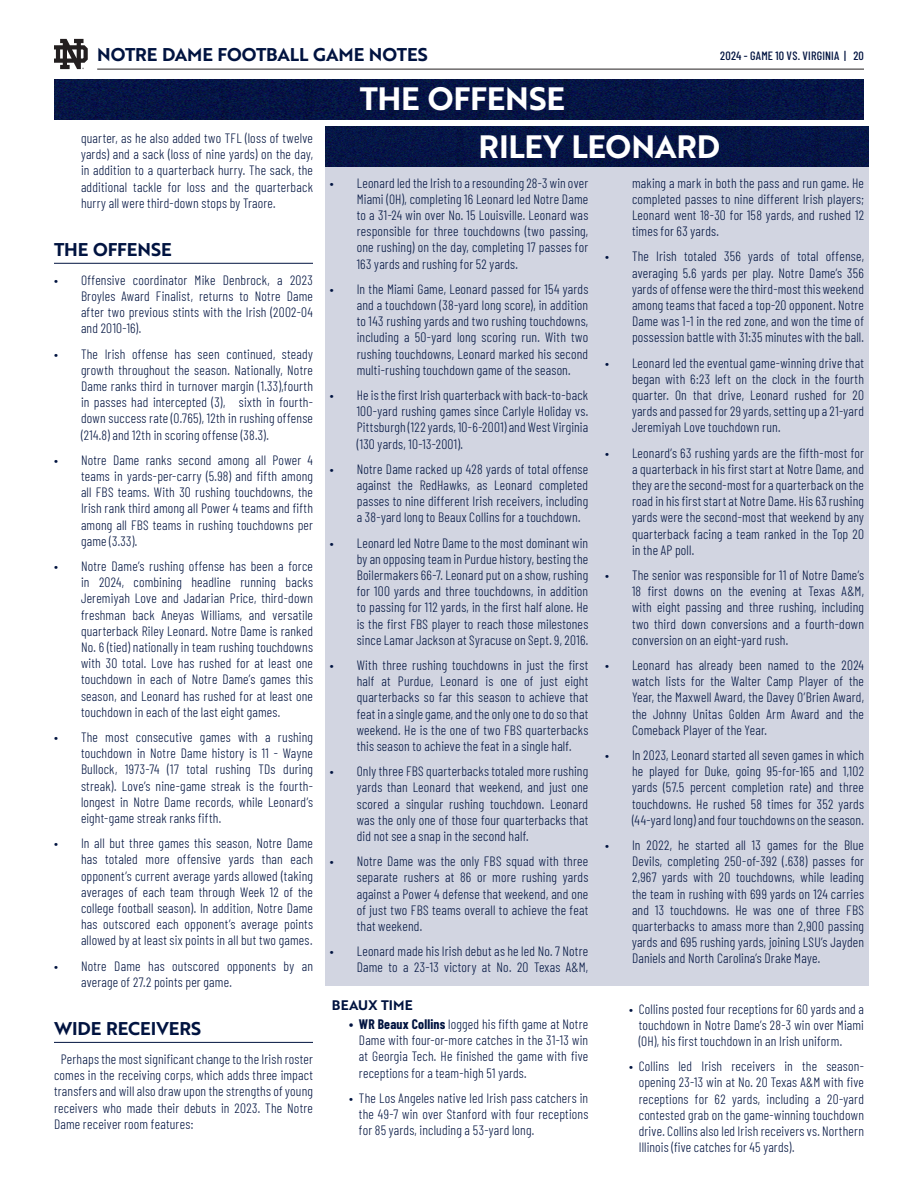
<style>
.page{position:relative;width:918px;height:1188px;background:#fff}
.page>*{position:absolute;margin:0;border:0;box-sizing:border-box;transform-origin:0 0}
.Paragraph{font:31.5px "Brother 1816 Bold";letter-spacing:-.005em;color:#fff}
.H2_-_Item_Group_Header{font:18px "Brother 1816 Bold";letter-spacing:-.005em;color:#001340}
.Paragraph-2{font:300 13.5px/16.2px "Barlow Condensed";letter-spacing:.015em;color:#001340;text-align:justify}
.Paragraph-3{font:13.5px "Brother 1816 Bold";letter-spacing:.005em;color:#001340}
.t1{font:500 12px "Barlow Condensed";letter-spacing:.02em;color:#001340}
.s1{font-weight:700}
</style>
<div class="page">
<svg style="left:54px;top:39px;width:34px;height:30px"></svg>
<hr style="left:97px;top:69px;width:767px;height:1px;background:#231f20">
<img style="left:54px;top:80px;width:810px;height:39px">
<hr style="left:54px;top:263px;width:259px;height:1px;background:#001340">
<hr style="left:54px;top:1042px;width:259px;height:1px;background:#001340">
<div style="left:325px;top:126px;width:543px;height:860px;background:#d2d5e1"></div>
<img style="left:325px;top:127px;width:543px;height:39px">
<h2 class="H2_-_Item_Group_Header" style="left:97px;top:40px;width:332px">NOTRE DAME FOOTBALL GAME NOTES</h2>
<p class="t1" style="left:720px;top:47px;width:145px">2024 - GAME 10 VS. VIRGINIA | 20</p>
<p class="Paragraph" style="left:360px;top:74px;width:207px">THE OFFENSE</p>
<p class="Paragraph-2" style="left:81px;top:129px;width:234px">quarter, as he also added two TFL (loss of twelve yards) and a sack (loss of nine yards) on the day, in addition to a quarterback hurry. The sack, the additional tackle for loss and the quarterback hurry all were third-down stops by Traore.</p>
<p class="H2_-_Item_Group_Header" style="left:54px;top:236px;width:119px">THE OFFENSE</p>
<p class="Paragraph-2" style="left:81px;top:271px;width:234px;text-indent:-27px">• Offensive coordinator Mike Denbrock, a 2023<br>Broyles Award Finalist, returns to Notre Dame after two previous stints with the Irish (2002-04 and 2010-16).</p>
<p class="Paragraph-2" style="left:81px;top:345px;width:234px;text-indent:-27px">• The Irish offense has seen continued, steady growth throughout the season. Nationally, Notre Dame ranks third in turnover margin (1.33),fourth in passes had intercepted (3), sixth in fourth&shy;down success rate (0.765), 12th in rushing offense (214.8) and 12th in scoring offense (38.3).</p>
<p class="Paragraph-2" style="left:81px;top:451px;width:234px;text-indent:-27px">• Notre Dame ranks second among all Power 4 teams in yards-per-carry (5.98) and fifth among all FBS teams. With 30 rushing touchdowns, the Irish rank third among all Power 4 teams and fifth among all FBS teams in rushing touchdowns per game (3.33).</p>
<p class="Paragraph-2" style="left:81px;top:557px;width:234px;text-indent:-27px">• Notre Dame’s rushing offense has been a force in 2024, combining headline running backs Jeremiyah Love and Jadarian Price, third-down freshman back Aneyas Williams, and versatile quarterback Riley Leonard. Notre Dame is ranked No. 6 (tied) nationally in team rushing touchdowns with 30 total. Love has rushed for at least one touchdown in each of Notre Dame’s games this season, and Leonard has rushed for at least one touchdown in each of the last eight games.</p>
<p class="Paragraph-2" style="left:81px;top:728px;width:234px;text-indent:-27px">• The most consecutive games with a rushing touchdown in Notre Dame history is 11 - Wayne Bullock, 1973-74 (17 total rushing TDs during streak). Love’s nine-game streak is the fourth&shy;longest in Notre Dame records, while Leonard’s eight-game streak ranks fifth.</p>
<p class="Paragraph-2" style="left:81px;top:834px;width:234px;text-indent:-27px">• In all but three games this season, Notre Dame has totaled more offensive yards than each opponent’s current average yards allowed (taking averages of each team through Week 12 of the college football season). In addition, Notre Dame has outscored each opponent’s average points allowed by at least six points in all but two games.</p>
<p class="Paragraph-2" style="left:81px;top:957px;width:234px;text-indent:-27px">• Notre Dame has outscored opponents by an average of 27.2 points per game.</p>
<p class="H2_-_Item_Group_Header" style="left:54px;top:1015px;width:149px">WIDE RECEIVERS</p>
<p class="Paragraph-2" style="left:54px;top:1050px;width:261px;text-indent:7px">Perhaps the most significant change to the Irish roster comes in the receiving corps, which adds three impact transfers and will also draw upon the strengths of young receivers who made their debuts in 2023. The Notre Dame receiver room features:</p>
<p class="Paragraph" style="left:479px;top:123px;width:243px">RILEY LEONARD</p>
<p class="Paragraph-2" style="left:357px;top:174px;width:233px;text-indent:-27px">• Leonard led the Irish to a resounding 28-3 win over Miami (OH), completing 16 Leonard led Notre Dame to a 31-24 win over No. 15 Louisville. Leonard was responsible for three touchdowns (two passing, one rushing) on the day, completing 17 passes for 163 yards and rushing for 52 yards.</p>
<p class="Paragraph-2" style="left:357px;top:280px;width:233px;text-indent:-27px">• In the Miami Game, Leonard passed for 154 yards and a touchdown (38-yard long score), in addition to 143 rushing yards and two rushing touchdowns, including a 50-yard long scoring run. With two rushing touchdowns, Leonard marked his second multi-rushing touchdown game of the season.</p>
<p class="Paragraph-2" style="left:357px;top:386px;width:233px;text-indent:-27px">• He is the first Irish quarterback with back-to-back 100-yard rushing games since Carlyle Holiday vs.<br>Pittsburgh (122 yards, 10-6-2001) and West Virginia (130 yards, 10-13-2001).</p>
<p class="Paragraph-2" style="left:357px;top:460px;width:233px;text-indent:-27px">• Notre Dame racked up 428 yards of total offense against the RedHawks, as Leonard completed passes to nine different Irish receivers, including a 38-yard long to Beaux Collins for a touchdown.</p>
<p class="Paragraph-2" style="left:357px;top:534px;width:233px;text-indent:-27px">• Leonard led Notre Dame to the most dominant win by an opposing team in Purdue history, besting the Boilermakers 66-7. Leonard put on a show, rushing for 100 yards and three touchdowns, in addition to passing for 112 yards, in the first half alone. He is the first FBS player to reach those milestones since Lamar Jackson at Syracuse on Sept. 9, 2016.</p>
<p class="Paragraph-2" style="left:357px;top:656px;width:233px;text-indent:-27px">• With three rushing touchdowns in just the first half at Purdue, Leonard is one of just eight quarterbacks so far this season to achieve that feat in a single game, and the only one to do so that weekend. He is the one of two FBS quarterbacks this season to achieve the feat in a single half.</p>
<p class="Paragraph-2" style="left:357px;top:762px;width:233px;text-indent:-27px">• Only three FBS quarterbacks totaled more rushing yards than Leonard that weekend, and just one scored a singular rushing touchdown. Leonard was the only one of those four quarterbacks that did not see a snap in the second half.</p>
<p class="Paragraph-2" style="left:357px;top:852px;width:233px;text-indent:-27px">• Notre Dame was the only FBS squad with three separate rushers at 86 or more rushing yards against a Power 4 defense that weekend, and one of just two FBS teams overall to achieve the feat that weekend.</p>
<p class="Paragraph-2" style="left:330px;top:942px;width:260px;text-align:right">• Leonard made his Irish debut as he led No. 7 Notre<br>Dame to a 23-13 victory at No. 20 Texas A&amp;M,</p>
<p class="Paragraph-2" style="left:632px;top:174px;width:234px">making a mark in both the pass and run game. He completed passes to nine different Irish players; Leonard went 18-30 for 158 yards, and rushed 12 times for 63 yards.</p>
<p class="Paragraph-2" style="left:632px;top:247px;width:234px;text-indent:-27px">• The Irish totaled 356 yards of total offense, averaging 5.6 yards per play. Notre Dame’s 356 yards of offense were the third-most this weekend among teams that faced a top-20 opponent. Notre Dame was 1-1 in the red zone, and won the time of possession battle with 31:35 minutes with the ball.</p>
<p class="Paragraph-2" style="left:632px;top:354px;width:234px;text-indent:-27px">• Leonard led the eventual game-winning drive that began with 6:23 left on the clock in the fourth quarter. On that drive, Leonard rushed for 20 yards and passed for 29 yards, setting up a 21-yard Jeremiyah Love touchdown run.</p>
<p class="Paragraph-2" style="left:632px;top:444px;width:234px;text-indent:-27px">• Leonard’s 63 rushing yards are the fifth-most for a quarterback in his first start at Notre Dame, and they are the second-most for a quarterback on the road in his first start at Notre Dame. His 63 rushing yards were the second-most that weekend by any quarterback facing a team ranked in the Top 20 in the AP poll.</p>
<p class="Paragraph-2" style="left:632px;top:566px;width:234px;text-indent:-27px">• The senior was responsible for 11 of Notre Dame’s 18 first downs on the evening at Texas A&amp;M, with eight passing and three rushing, including two third down conversions and a fourth-down conversion on an eight-yard rush.</p>
<p class="Paragraph-2" style="left:632px;top:656px;width:234px;text-indent:-27px">• Leonard has already been named to the 2024 watch lists for the Walter Camp Player of the Year, the Maxwell Award, the Davey O’Brien Award, the Johnny Unitas Golden Arm Award and the Comeback Player of the Year.</p>
<p class="Paragraph-2" style="left:632px;top:746px;width:234px;text-indent:-27px">• In 2023, Leonard started all seven games in which he played for Duke, going 95-for-165 and 1,102 yards (57.5 percent completion rate) and three touchdowns. He rushed 58 times for 352 yards (44-yard long) and four touchdowns on the season.</p>
<p class="Paragraph-2" style="left:632px;top:836px;width:234px;text-indent:-27px">• In 2022, he started all 13 games for the Blue Devils, completing 250-of-392 (.638) passes for 2,967 yards with 20 touchdowns, while leading the team in rushing with 699 yards on 124 carries and 13 touchdowns. He was one of three FBS quarterbacks to amass more than 2,900 passing yards and 695 rushing yards, joining LSU’s Jayden Daniels and North Carolina’s Drake Maye.</p>
<p class="Paragraph-3" style="left:332px;top:995px;width:82px">BEAUX TIME</p>
<p class="Paragraph-2" style="left:359px;top:1015px;width:231px;text-indent:-10px"><span class="s1">• WR Beaux Collins</span> logged his fifth game at Notre Dame with four-or-more catches in the 31-13 win at Georgia Tech. He finished the game with five receptions for a team-high 51 yards.</p>
<p class="Paragraph-2" style="left:359px;top:1089px;width:231px;text-indent:-10px">• The Los Angeles native led Irish pass catchers in the 49-7 win over Stanford with four receptions for 85 yards, including a 53-yard long.</p>
<p class="Paragraph-2" style="left:639px;top:1000px;width:227px;text-indent:-10px">• Collins posted four receptions for 60 yards and a touchdown in Notre Dame’s 28-3 win over Miami (OH), his first touchdown in an Irish uniform.</p>
<p class="Paragraph-2" style="left:639px;top:1057px;width:227px;text-indent:-10px">• Collins led Irish receivers in the season&shy;opening 23-13 win at No. 20 Texas A&amp;M with five receptions for 62 yards, including a 20-yard contested grab on the game-winning touchdown drive. Collins also led Irish receivers vs. Northern Illinois (five catches for 45 yards).</p>
</div>
